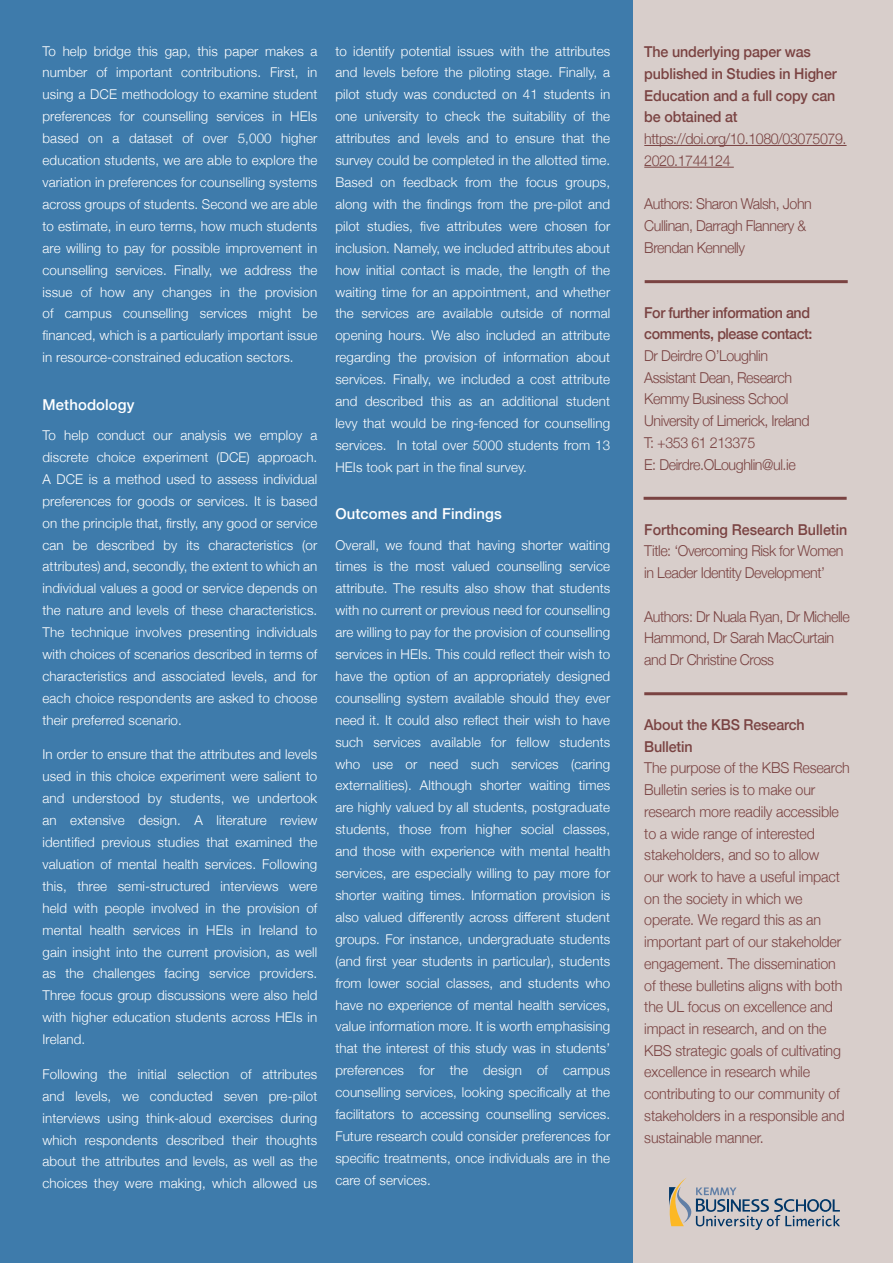
<style>
.page{position:relative;width:893px;height:1263px;background:#fff}
.page>*{position:absolute;margin:0;border:0;box-sizing:border-box;transform-origin:0 0}
.IntroPara_Purple{font:300 15px/21.8px "Helvetica Neue";letter-spacing:-.01em;color:#7a4342;scale:.95 1}
.IntroPara_Purple-2{font:300 15px/21.8px "Helvetica Neue";letter-spacing:-.03em;color:#7a4342;scale:.95 1}
.IntroPara_Purple-3{font:500 15px/21.8px "Helvetica Neue";letter-spacing:-.01em;color:#7a4342;scale:.95 1}
.IntroPara_Purple-4{font:500 15px "Helvetica Neue";letter-spacing:-.03em;color:#7a4342;scale:.95 1}
.BodyText{font:500 15px "Helvetica Neue";letter-spacing:.01em;color:#fff}
.BodyText-2{font:300 13.5px/21.9px "Helvetica Neue";letter-spacing:.01em;color:#fff;text-align:justify}
</style>
<div class="page">
<div style="left:0;top:0;width:639px;height:1263px;background:#3e7bab"></div>
<div style="left:634px;top:0;width:259px;height:1263px;background:#d8cecb"></div>
<svg style="left:669px;top:1178px;width:171px;height:52px"></svg>
<hr style="left:644px;top:145px;width:202px;height:1px;background:#7a4342">
<hr style="left:644px;top:167px;width:90px;height:1px;background:#7a4342">
<hr style="left:645px;top:280px;width:203px;height:3px;background:#7a4342">
<hr style="left:644px;top:692px;width:203px;height:3px;background:#7a4342">
<hr style="left:644px;top:497px;width:203px;height:3px;background:#7a4342">
<p class="BodyText-2" style="left:43px;top:39px;width:276px">To help bridge this gap, this paper makes a number of important contributions. First, in using a DCE methodology to examine student preferences for counselling services in HEIs based on a dataset of over 5,000 higher education students, we are able to explore the variation in preferences for counselling systems across groups of students. Second we are able to estimate, in euro terms, how much students are willing to pay for possible improvement in counselling services. Finally, we address the issue of how any changes in the provision of campus counselling services might be financed, which is a particularly important issue in resource-constrained education sectors.</p>
<p class="BodyText" style="left:43px;top:392px;width:93px">Methodology</p>
<p class="BodyText-2" style="left:43px;top:423px;width:276px">To help conduct our analysis we employ a discrete choice experiment (DCE) approach.<br>A DCE is a method used to assess individual preferences for goods or services. It is based on the principle that, firstly, any good or service can be described by its characteristics (or attributes) and, secondly, the extent to which an individual values a good or service depends on the nature and levels of these characteristics.<br>The technique involves presenting individuals with choices of scenarios described in terms of characteristics and associated levels, and for each choice respondents are asked to choose their preferred scenario.</p>
<p class="BodyText-2" style="left:43px;top:743px;width:276px">In order to ensure that the attributes and levels used in this choice experiment were salient to and understood by students, we undertook an extensive design. A literature review identified previous studies that examined the valuation of mental health services. Following this, three semi-structured interviews were held with people involved in the provision of mental health services in HEIs in Ireland to gain insight into the current provision, as well as the challenges facing service providers.<br>Three focus group discussions were also held with higher education students across HEIs in Ireland.</p>
<p class="BodyText-2" style="left:43px;top:1062px;width:276px">Following the initial selection of attributes and levels, we conducted seven pre-pilot interviews using think-aloud exercises during which respondents described their thoughts about the attributes and levels, as well as the choices they were making, which allowed us</p>
<p class="BodyText-2" style="left:335px;top:39px;width:276px">to identify potential issues with the attributes and levels before the piloting stage. Finally, a pilot study was conducted on 41 students in one university to check the suitability of the attributes and levels and to ensure that the survey could be completed in the allotted time.<br>Based on feedback from the focus groups, along with the findings from the pre-pilot and pilot studies, five attributes were chosen for inclusion. Namely, we included attributes about how initial contact is made, the length of the waiting time for an appointment, and whether the services are available outside of normal opening hours. We also included an attribute regarding the provision of information about services. Finally, we included a cost attribute and described this as an additional student levy that would be ring-fenced for counselling services. In total over 5000 students from 13<br>HEIs took part in the final survey.</p>
<p class="BodyText" style="left:335px;top:502px;width:168px">Outcomes and Findings</p>
<p class="BodyText-2" style="left:335px;top:533px;width:276px">Overall, we found that having shorter waiting times is the most valued counselling service attribute. The results also show that students with no current or previous need for counselling are willing to pay for the provision of counselling services in HEIs. This could reflect their wish to have the option of an appropriately designed counselling system available should they ever need it. It could also reflect their wish to have such services available for fellow students who use or need such services (caring externalities). Although shorter waiting times are highly valued by all students, postgraduate students, those from higher social classes, and those with experience with mental health services, are especially willing to pay more for shorter waiting times. Information provision is also valued differently across different student groups. For instance, undergraduate students (and first year students in particular), students from lower social classes, and students who have no experience of mental health services, value information more. It is worth emphasising that the interest of this study was in students’ preferences for the design of campus counselling services, looking specifically at the facilitators to accessing counselling services.<br>Future research could consider preferences for specific treatments, once individuals are in the care of services.</p>
<p class="IntroPara_Purple-3" style="left:644px;top:40px;width:204px">The underlying paper was published in Studies in Higher<br>Education and a full copy can be obtained at</p>
<p class="IntroPara_Purple-2" style="left:644px;top:127px;width:214px">https://doi.org/10.1080/03075079.<br>2020.1744124</p>
<p class="IntroPara_Purple-2" style="left:644px;top:192px;width:178px">Authors: Sharon Walsh, John<br>Cullinan, Darragh Flannery &amp;<br>Brendan Kennelly</p>
<p class="IntroPara_Purple-4" style="left:644px;top:300px;width:176px">For further information and</p>
<p class="IntroPara_Purple-4" style="left:644px;top:322px;width:179px">comments, please contact:</p>
<p class="IntroPara_Purple-2" style="left:644px;top:344px;width:132px">Dr Deirdre O’Loughlin</p>
<p class="IntroPara_Purple-2" style="left:644px;top:365px;width:157px">Assistant Dean, Research</p>
<p class="IntroPara_Purple-2" style="left:644px;top:387px;width:153px">Kemmy Business School</p>
<p class="IntroPara_Purple-2" style="left:644px;top:409px;width:176px">University of Limerick, Ireland</p>
<p class="IntroPara_Purple-2" style="left:644px;top:431px;width:118px">T: +353 61 213375</p>
<p class="IntroPara_Purple-2" style="left:644px;top:452px;width:161px">E: Deirdre.OLoughlin@ul.ie</p>
<p class="IntroPara_Purple-3" style="left:644px;top:517px;width:215px">Forthcoming Research Bulletin</p>
<p class="IntroPara_Purple-2" style="left:644px;top:539px;width:211px">Title: ‘Overcoming Risk for Women in Leader Identity Development’</p>
<p class="IntroPara_Purple-2" style="left:644px;top:604px;width:218px">Authors: Dr Nuala Ryan, Dr Michelle<br>Hammond, Dr Sarah MacCurtain and Dr Christine Cross</p>
<p class="IntroPara_Purple-3" style="left:644px;top:713px;width:170px">About the KBS Research<br>Bulletin</p>
<p class="IntroPara_Purple" style="left:644px;top:756px;width:218px">The purpose of the KBS Research<br>Bulletin series is to make our research more readily accessible to a wide range of interested stakeholders, and so to allow<br>our work to have a useful impact on the society in which we operate. We regard this as an important part of our stakeholder engagement. The dissemination of these bulletins aligns with both the UL focus on excellence and impact in research, and on the<br>KBS strategic goals of cultivating excellence in research while contributing to our community of stakeholders in a responsible and sustainable manner.</p>
</div>
